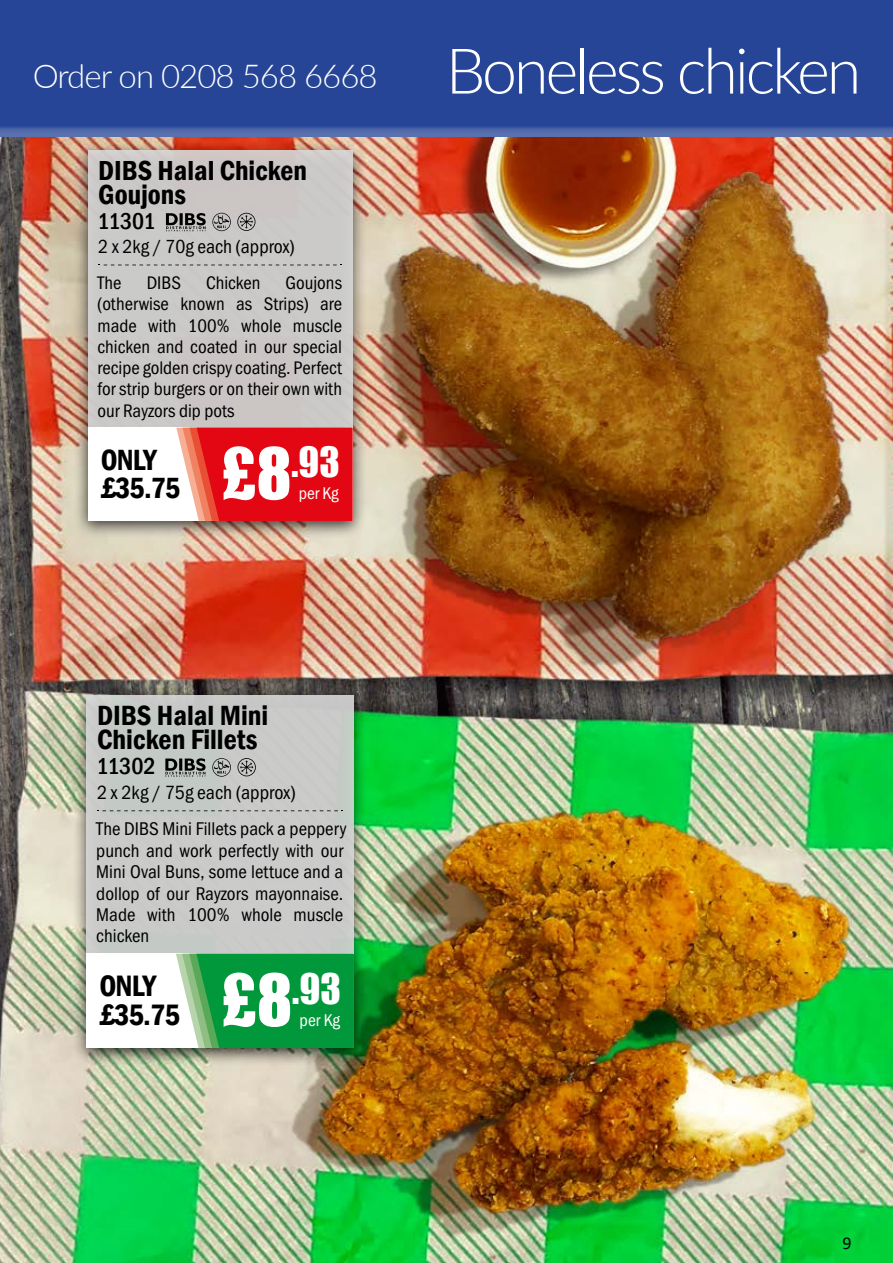
<style>
.page{position:relative;width:893px;height:1263px;background:#fff}
.page>*{position:absolute;margin:0;border:0;box-sizing:border-box;transform-origin:0 0}
.t1{font:300 33px "Lato";letter-spacing:-.03em;color:#fff}
.t2{font:600 condensed 30.45px/28.5px "Franklin Gothic";letter-spacing:-.03em;color:#000}
.t3{font:600 condensed 30px/28.2px "Franklin Gothic";letter-spacing:-.03em;color:#000}
.t4{font:600 condensed 28.65px/24.6px "Franklin Gothic";color:#000}
.t5{font:600 condensed 28.35px/24.3px "Franklin Gothic";color:#000}
.t6{font:500 condensed 23.85px "Franklin Gothic";letter-spacing:-.005em;color:#000}
.t7{font:500 condensed 23.55px "Franklin Gothic";letter-spacing:-.025em;color:#000}
.t8{font:19.8px "Franklin Gothic URW Cond";color:#000}
.t9{font:19.65px "Franklin Gothic URW Cond";color:#000}
.t10{font:19.05px/21.5px "Franklin Gothic URW Cond";color:#000}
.t11{font:18.9px/21.1px "Franklin Gothic URW Cond";color:#000;text-align:justify}
.t12{font:18px "Calibri";color:#000}
.t13{font:17.7px "Franklin Gothic URW Cond";color:#fff}
.t14{font:17.55px "Franklin Gothic URW Cond";color:#fff}
.s1{font-size:63px}
.s2{font-family:"Impact";font-weight:400;font-stretch:normal;font-size:65.7px;color:#fff}
.s3{font-family:"Impact";font-weight:400;font-stretch:normal;font-size:66.45px;color:#fff}
</style>
<div class="page">
<img style="left:0;top:147px;width:893px;height:1116px">
<div style="left:0;top:0;width:893px;height:147px;background:#fff;opacity:.75"></div>
<div style="left:0;top:0;width:893px;height:142px;background:#000;opacity:.75"></div>
<div style="left:74px;top:141px;width:292px;height:398px;background:#000;opacity:.75"></div>
<div style="left:88px;top:151px;width:264px;height:352px;background:#cac9c8"></div>
<div style="left:88px;top:428px;width:264px;height:93px;background:#fff"></div>
<svg style="left:176px;top:428px;width:176px;height:93px;background:#e6262d"></svg>
<svg style="left:103px;top:265px;width:234px;height:1px"></svg>
<svg style="left:237px;top:213px;width:18px;height:18px"></svg>
<svg style="left:212px;top:213px;width:19px;height:18px"></svg>
<svg style="left:166px;top:213px;width:40px;height:18px"></svg>
<div style="left:73px;top:685px;width:295px;height:382px;background:#000;opacity:.75"></div>
<div style="left:87px;top:695px;width:267px;height:353px;background:#cacac9"></div>
<div style="left:87px;top:954px;width:267px;height:94px;background:#fff"></div>
<svg style="left:176px;top:954px;width:178px;height:94px;background:#20a34f"></svg>
<svg style="left:97px;top:810px;width:246px;height:1px"></svg>
<svg style="left:238px;top:758px;width:18px;height:18px"></svg>
<svg style="left:212px;top:758px;width:19px;height:19px"></svg>
<svg style="left:165px;top:758px;width:41px;height:19px"></svg>
<h1 class="t1" style="left:33px;top:53px;width:830px">Order on 0208 568 6668 <span class="s1">Boneless chicken</span></h1>
<h3 class="t5" style="left:98px;top:158px;width:210px">DIBS Halal Chicken<br>Goujons</h3>
<p class="t7" style="left:98px;top:205px;width:59px">11301</p>
<p class="t9" style="left:98px;top:232px;width:198px">2 x 2kg / 70g each (approx)</p>
<p class="t11" style="left:98px;top:271px;width:26px">The</p>
<p class="t11" style="left:147px;top:271px;width:36px">DIBS</p>
<p class="t11" style="left:206px;top:271px;width:56px">Chicken</p>
<p class="t11" style="left:98px;top:271px;width:246px;text-indent:188px">Goujons (otherwise known as Strips) are made with 100% whole muscle chicken and coated in our special recipe golden crispy coating. Perfect for strip burgers or on their own with our Rayzors dip pots</p>
<h3 class="t3" style="left:101px;top:445px;width:240px">ONLY<br>£35.75 <span class="s2">£8</span><sup>.93</sup></h3>
<p class="t14" style="left:299px;top:481px;width:41px">per Kg</p>
<h3 class="t4" style="left:97px;top:702px;width:173px">DIBS Halal Mini<br>Chicken Fillets</h3>
<p class="t6" style="left:96px;top:751px;width:61px">11302</p>
<p class="t8" style="left:97px;top:778px;width:200px">2 x 2kg / 75g each (approx)</p>
<p class="t10" style="left:96px;top:817px;width:252px">The DIBS Mini Fillets pack a peppery punch and work perfectly with our<br>Mini Oval Buns, some lettuce and a dollop of our Rayzors mayonnaise.<br>Made with 100% whole muscle chicken</p>
<h2 class="t2" style="left:99px;top:971px;width:243px">ONLY<br>£35.75 <span class="s3">£8</span><sup>.93</sup></h2>
<p class="t13" style="left:300px;top:1007px;width:42px">per Kg</p>
<p class="t12" style="left:843px;top:1230px;width:11px">9</p>
</div>
